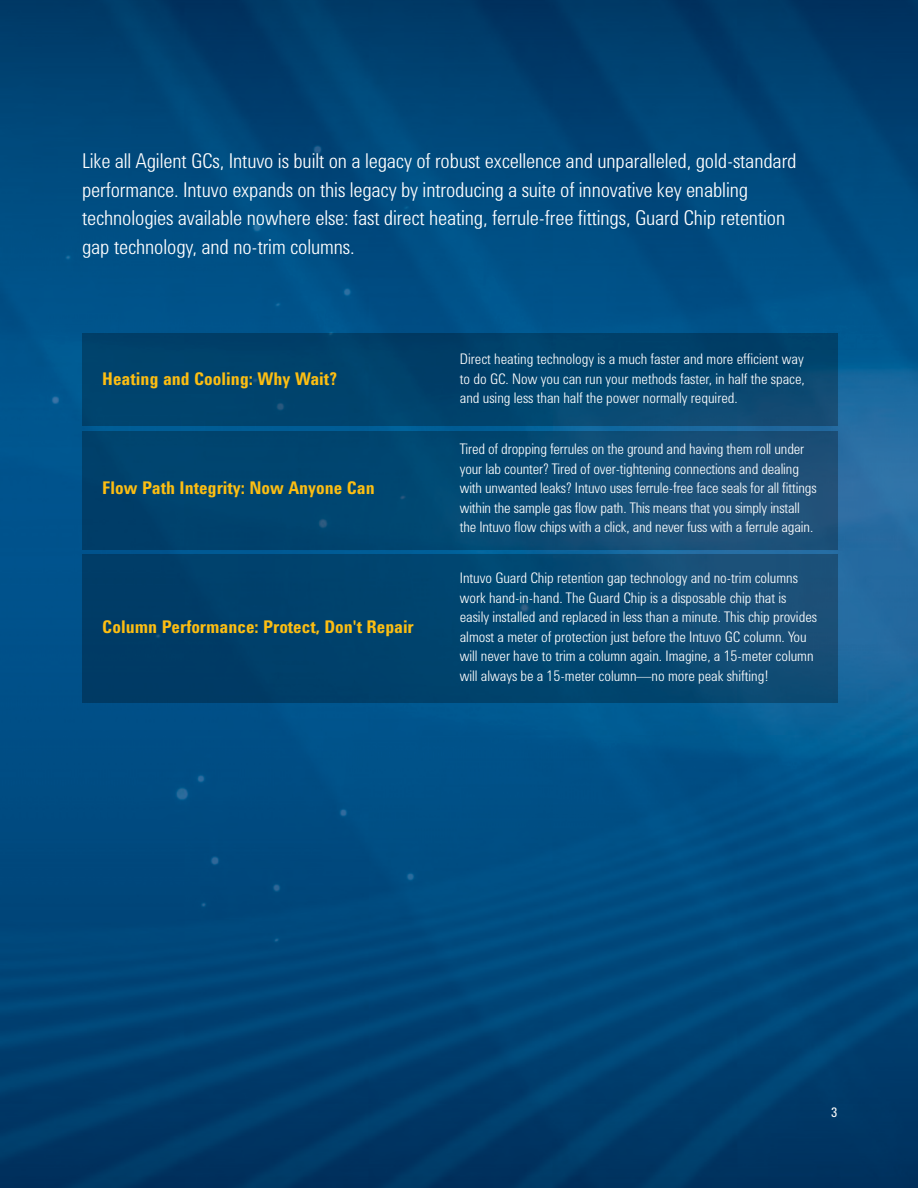
<style>
.page{position:relative;width:918px;height:1188px;background:#fff}
.page>*{position:absolute;margin:0;border:0;box-sizing:border-box;transform-origin:0 0}
.t1{font:300 21px/28.5px "Agilent Condensed CFF";letter-spacing:-.005em;color:#fff}
.t2{font:700 18px "Agilent Condensed CFF";color:#fdbe12}
.t3{font:300 15px/19.5px "Agilent Condensed CFF";color:#fff}
.t4{font:13.5px "Agilent Condensed CFF";color:#fff}
</style>
<div class="page">
<img style="left:0;top:0;width:918px;height:1188px">
<img style="left:0;top:467px;width:19px;height:721px">
<div style="left:82px;top:333px;width:755px;height:92px;background:linear-gradient(to right,#00416b,#07466f)"></div>
<div style="left:82px;top:431px;width:755px;height:118px;background:linear-gradient(to right,#003f6b,#1e537b)"></div>
<div style="left:82px;top:555px;width:755px;height:148px;background:linear-gradient(to right,#003a65,#125078)"></div>
<p class="t1" style="left:82px;top:145px;width:716px">Like all Agilent GCs, Intuvo is built on a legacy of robust excellence and unparalleled, gold-standard performance. Intuvo expands on this legacy by introducing a suite of innovative key enabling technologies available nowhere else: fast direct heating, ferrule-free fittings, Guard Chip retention gap technology, and no-trim columns.</p>
<p class="t2" style="left:102px;top:365px;width:237px">Heating and Cooling: Why Wait?</p>
<p class="t2" style="left:102px;top:474px;width:274px">Flow Path Integrity: Now Anyone Can</p>
<p class="t2" style="left:102px;top:613px;width:313px">Column Performance: Protect, Don't Repair</p>
<p class="t3" style="left:460px;top:348px;width:346px;text-align:justify">Direct heating technology is a much faster and more efficient way to do GC. Now you can run your methods faster, in half the space, and using less than half the power normally required.</p>
<p class="t3" style="left:460px;top:438px;width:358px">Tired of dropping ferrules on the ground and having them roll under your lab counter? Tired of over-tightening connections and dealing with unwanted leaks? Intuvo uses ferrule-free face seals for all fittings within the sample gas flow path. This means that you simply install the Intuvo flow chips with a click, and never fuss with a ferrule again.</p>
<p class="t3" style="left:460px;top:567px;width:359px">Intuvo Guard Chip retention gap technology and no-trim columns work hand-in-hand. The Guard Chip is a disposable chip that is easily installed and replaced in less than a minute. This chip provides almost a meter of protection just before the Intuvo GC column. You will never have to trim a column again. Imagine, a 15-meter column will always be a 15-meter column—no more peak shifting!</p>
<p class="t4" style="left:831px;top:1102px;width:8px">3</p>
</div>
